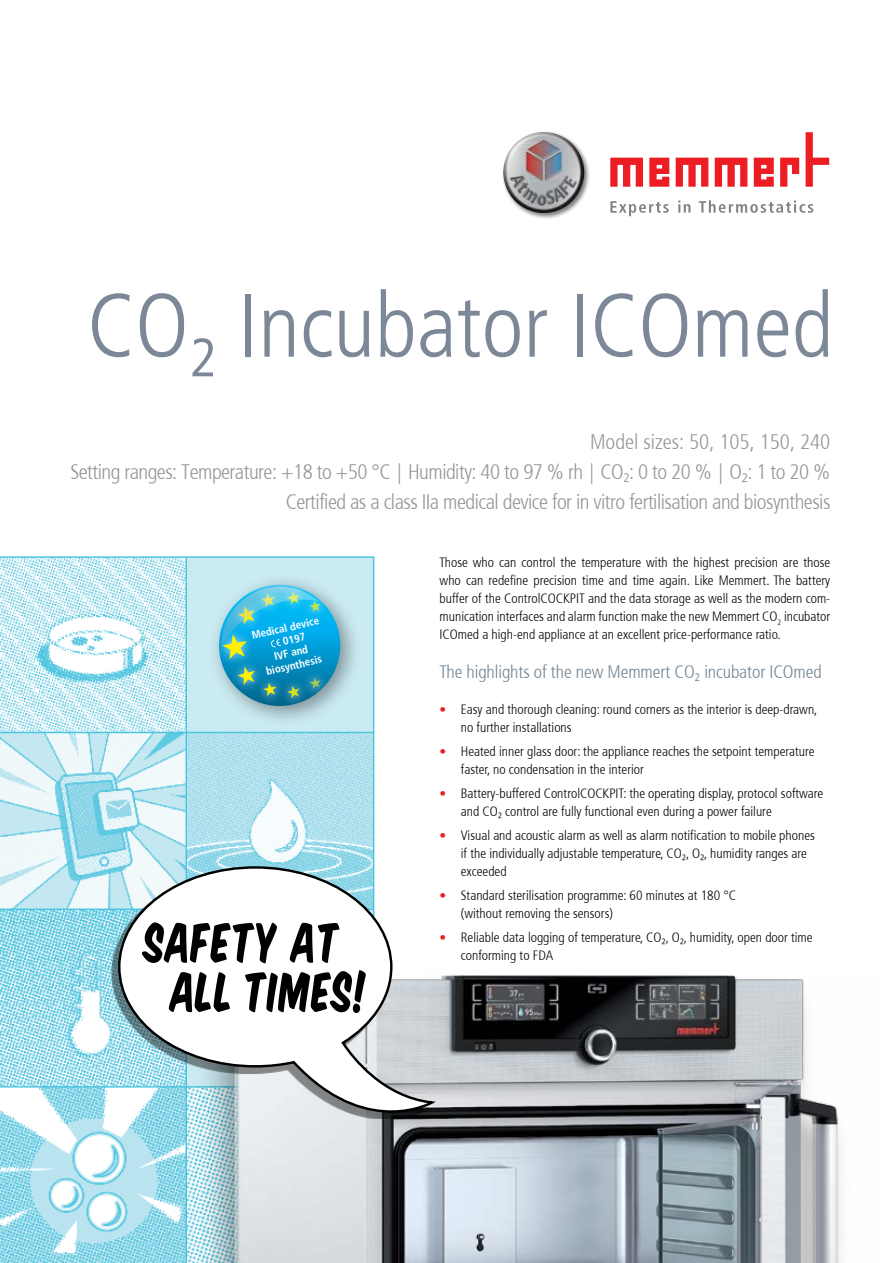
<style>
.page{position:relative;width:893px;height:1263px;background:#fff}
.page>*{position:absolute;margin:0;border:0;box-sizing:border-box;transform-origin:0 0}
.t1{font:300 condensed 90px "Frutiger";color:#7c8897}
.t2{font:50.7px "Komika Title";letter-spacing:.02em;color:#000}
.t3{font:300 condensed 21px/30px "Frutiger";letter-spacing:-.025em;color:#939598;text-align:right}
.t4{font:300 condensed 18px "Frutiger";letter-spacing:-.005em;color:#708391}
.t5{font:300 condensed 13.5px/18px "Frutiger";color:#000}
.t6{font:700 condensed 10.95px "Frutiger";color:#fff}
.s1{color:#ed1d24}
</style>
<div class="page">
<svg style="left:0;top:556px;width:375px;height:707px"></svg>
<div style="left:501px;top:130px;width:89px;height:89px;background:#000;opacity:.5"></div>
<img style="left:503px;top:132px;width:39px;height:51px">
<svg style="left:610px;top:200px;width:203px;height:16px"></svg>
<svg style="left:610px;top:132px;width:219px;height:55px"></svg>
<img style="left:157px;top:975px;width:687px;height:288px">
<svg style="left:117px;top:865px;width:317px;height:272px"></svg>
<div style="left:207px;top:573px;width:156px;height:155px;background:#000;opacity:.4"></div>
<svg style="left:219px;top:585px;width:121px;height:121px"></svg>
<div style="left:213px;top:583px;width:117px;height:124px;background:#fff;opacity:.75"></div>
<svg style="left:287px;top:686px;width:13px;height:12px"></svg>
<svg style="left:237px;top:667px;width:18px;height:18px"></svg>
<svg style="left:309px;top:677px;width:12px;height:12px"></svg>
<svg style="left:263px;top:683px;width:13px;height:13px"></svg>
<svg style="left:222px;top:587px;width:99px;height:72px"></svg>
<h1 class="t1" style="left:87px;top:274px;width:103px">CO</h1>
<h1 class="t1" style="left:189px;top:319px;width:30px">²</h1>
<h1 class="t1" style="left:238px;top:274px;width:597px">Incubator ICOmed</h1>
<h3 class="t3" style="left:70px;top:427px;width:762px">Model sizes: 50, 105, 150, 240<br>Setting ranges: Temperature: +18 to +50 °C | Humidity: 40 to 97 % rh | CO²: 0 to 20 % | O²: 1 to 20 %<br>Certified as a class IIa medical device for in vitro fertilisation and biosynthesis</h3>
<p class="t6" style="left:250px;top:629px;width:70px;rotate:-13deg">Medical device</p>
<p class="t6" style="left:282px;top:635px;width:24px;rotate:-13deg">0197</p>
<p class="t6" style="left:273px;top:650px;width:36px;rotate:-13deg">IVF and</p>
<p class="t6" style="left:265px;top:665px;width:58px;rotate:-13deg">biosynthesis</p>
<h2 class="t2" style="left:145px;top:905px;width:197px">SAFETY AT</h2>
<h2 class="t2" style="left:171px;top:954px;width:198px">ALL TIMES!</h2>
<p class="t5" style="left:440px;top:553px;width:392px;text-align:justify">Those who can control the temperature with the highest precision are those who can redefine precision time and time again. Like Memmert. The battery buffer of the ControlCOCKPIT and the data storage as well as the modern com&shy;munication interfaces and alarm function make the new Memmert CO<sub>2</sub> incubator ICOmed a high-end appliance at an excellent price-performance ratio.</p>
<h3 class="t4" style="left:440px;top:662px;width:384px">The highlights of the new Memmert CO² incubator ICOmed</h3>
<p class="t5" style="left:461px;top:701px;width:358px;text-indent:-21px"><span class="s1">•</span> Easy and thorough cleaning: round corners as the interior is deep-drawn, no further installations</p>
<p class="t5" style="left:461px;top:743px;width:355px;text-indent:-21px"><span class="s1">•</span> Heated inner glass door: the appliance reaches the setpoint temperature faster, no condensation in the interior</p>
<p class="t5" style="left:461px;top:785px;width:364px;text-indent:-21px"><span class="s1">•</span> Battery-buffered ControlCOCKPIT: the operating display, protocol software and CO² control are fully functional even during a power failure</p>
<p class="t5" style="left:461px;top:827px;width:355px;text-indent:-21px"><span class="s1">•</span> Visual and acoustic alarm as well as alarm notification to mobile phones if the individually adjustable temperature, CO², O², humidity ranges are exceeded</p>
<p class="t5" style="left:461px;top:887px;width:277px;text-indent:-21px"><span class="s1">•</span> Standard sterilisation programme: 60 minutes at 180 °C (without removing the sensors)</p>
<p class="t5" style="left:440px;top:929px;width:375px"><span class="s1">•</span> Reliable data logging of temperature, CO², O², humidity, open door time</p>
<p class="t5" style="left:461px;top:947px;width:94px">conforming to FDA</p>
</div>
